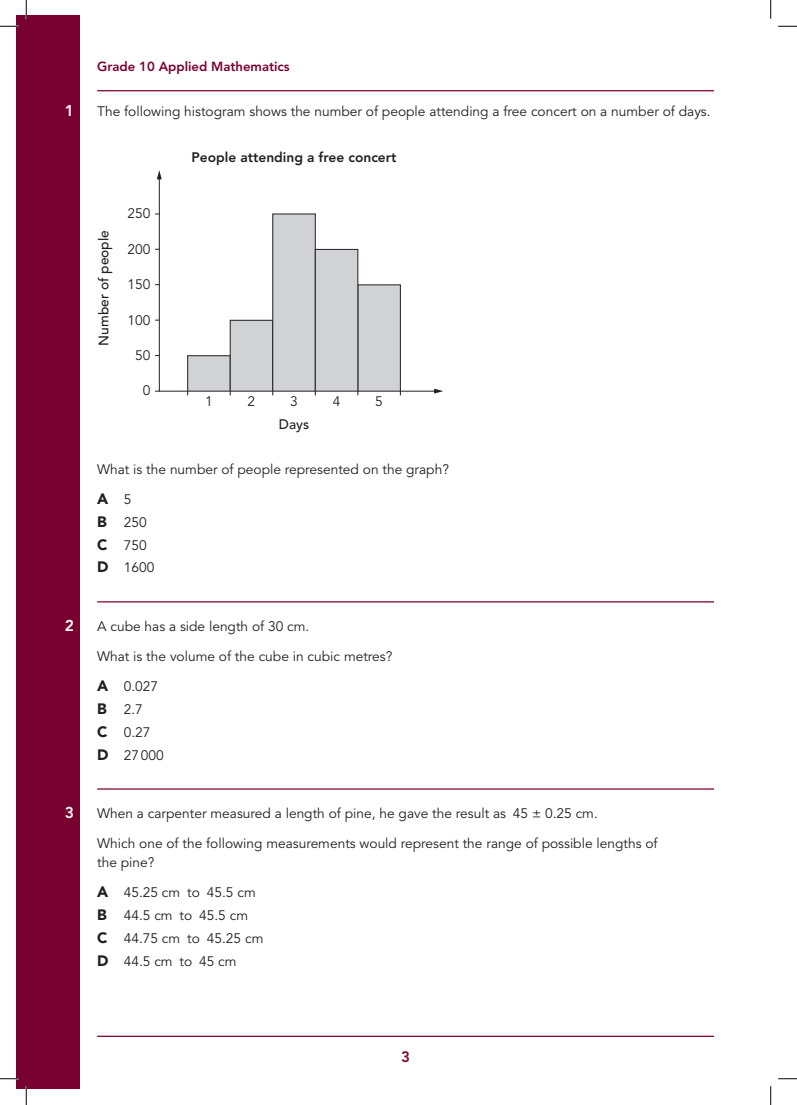
<style>
.page{position:relative;width:797px;height:1105px;background:#fff}
.page>*{position:absolute;margin:0;border:0;box-sizing:border-box;transform-origin:0 0}
.t1{font:800 15.62px "Avenir LT Std";color:#fff}
.t2{font:900 15px "Avenir LT Std";color:#231f20}
.t3{font:800 15px "Avenir LT Std";color:#780031}
.t4{font:13.75px/30px "Avenir LT Std";color:#231f20}
.t5{font:800 13.75px "Avenir LT Std";color:#231f20}
.t6{font:500 13.75px "Avenir LT Std";color:#231f20}
.t7{font:800 13.12px "Avenir LT Std";color:#780031}
</style>
<div class="page">
<div style="left:16px;top:16px;width:63px;height:1073px;background:#780031"></div>
<hr style="left:97px;top:1036px;width:617px;height:1px;background:#780031">
<hr style="left:97px;top:90px;width:617px;height:1px;background:#780031">
<hr style="left:97px;top:601px;width:617px;height:1px;background:#780031">
<hr style="left:97px;top:788px;width:617px;height:2px;background:#780031">
<svg style="left:158px;top:179px;width:277px;height:213px"></svg>
<svg style="left:157px;top:170px;width:5px;height:9px"></svg>
<svg style="left:434px;top:389px;width:9px;height:5px"></svg>
<svg style="left:0;top:25px;width:19px;height:2px"></svg>
<svg style="left:778px;top:25px;width:19px;height:2px"></svg>
<svg style="left:0;top:1078px;width:19px;height:1px"></svg>
<svg style="left:778px;top:1078px;width:19px;height:1px"></svg>
<svg style="left:25px;top:0;width:2px;height:19px"></svg>
<svg style="left:25px;top:1086px;width:2px;height:19px"></svg>
<svg style="left:770px;top:0;width:1px;height:19px"></svg>
<svg style="left:770px;top:1086px;width:1px;height:19px"></svg>
<p class="t7" style="left:97px;top:58px;width:194px">Grade 10 Applied Mathematics</p>
<p class="t1" style="left:65px;top:101px;width:11px">1</p>
<p class="t4" style="left:97px;top:97px;width:615px">The following histogram shows the number of people attending a free concert on a number of days.</p>
<p class="t5" style="left:191px;top:149px;width:206px">People attending a free concert</p>
<p class="t4" style="left:127px;top:199px;width:24px">250</p>
<p class="t6" style="left:96px;top:346px;width:117px;rotate:-90deg">Number of people</p>
<p class="t4" style="left:127px;top:234px;width:24px">200</p>
<p class="t4" style="left:127px;top:270px;width:24px">150</p>
<p class="t4" style="left:127px;top:305px;width:24px">100</p>
<p class="t4" style="left:135px;top:341px;width:17px">50</p>
<p class="t4" style="left:143px;top:375px;width:9px">0</p>
<p class="t4" style="left:205px;top:387px;width:9px">1</p>
<p class="t4" style="left:248px;top:387px;width:9px">2</p>
<p class="t4" style="left:290px;top:387px;width:9px">3</p>
<p class="t4" style="left:333px;top:387px;width:9px">4</p>
<p class="t4" style="left:375px;top:387px;width:9px">5</p>
<p class="t6" style="left:279px;top:416px;width:32px">Days</p>
<p class="t4" style="left:124px;top:454px;width:327px;text-indent:-27px">What is the number of people represented on the graph?<br>5</p>
<p class="t2" style="left:97px;top:489px;width:13px">A</p>
<p class="t2" style="left:97px;top:512px;width:11px">B</p>
<p class="t4" style="left:124px;top:507px;width:24px">250</p>
<p class="t2" style="left:97px;top:535px;width:12px">C</p>
<p class="t4" style="left:124px;top:530px;width:24px">750</p>
<p class="t2" style="left:97px;top:558px;width:13px">D</p>
<p class="t4" style="left:124px;top:553px;width:32px">1600</p>
<p class="t1" style="left:65px;top:616px;width:11px">2</p>
<p class="t4" style="left:97px;top:611px;width:214px">A cube has a side length of 30 cm.</p>
<p class="t4" style="left:124px;top:641px;width:270px;text-indent:-27px">What is the volume of the cube in cubic metres?<br>0.027</p>
<p class="t2" style="left:97px;top:676px;width:13px">A</p>
<p class="t2" style="left:97px;top:699px;width:11px">B</p>
<p class="t4" style="left:124px;top:694px;width:21px">2.7</p>
<p class="t2" style="left:97px;top:722px;width:12px">C</p>
<p class="t4" style="left:124px;top:717px;width:28px">0.27</p>
<p class="t2" style="left:97px;top:745px;width:13px">D</p>
<p class="t4" style="left:124px;top:740px;width:41px">27000</p>
<p class="t1" style="left:65px;top:803px;width:11px">3</p>
<p class="t4" style="left:97px;top:799px;width:410px">When a carpenter measured a length of pine, he gave the result as</p>
<p class="t4" style="left:513px;top:799px;width:86px">45 ± 0.25 cm.</p>
<p class="t4" style="left:97px;top:834px;width:562px;line-height:19.4px">Which one of the following measurements would represent the range of possible lengths of the pine?</p>
<p class="t4" style="left:207px;top:878px;width:50px">45.5 cm</p>
<p class="t2" style="left:97px;top:883px;width:13px">A</p>
<p class="t4" style="left:124px;top:878px;width:58px">45.25 cm</p>
<p class="t4" style="left:187px;top:878px;width:14px">to</p>
<p class="t2" style="left:97px;top:906px;width:11px">B</p>
<p class="t4" style="left:124px;top:901px;width:50px">44.5 cm</p>
<p class="t4" style="left:179px;top:901px;width:14px">to</p>
<p class="t4" style="left:199px;top:901px;width:50px">45.5 cm</p>
<p class="t2" style="left:97px;top:929px;width:12px">C</p>
<p class="t4" style="left:124px;top:924px;width:58px">44.75 cm</p>
<p class="t4" style="left:187px;top:924px;width:14px">to</p>
<p class="t4" style="left:207px;top:924px;width:58px">45.25 cm</p>
<p class="t2" style="left:97px;top:952px;width:13px">D</p>
<p class="t4" style="left:124px;top:947px;width:50px">44.5 cm</p>
<p class="t4" style="left:179px;top:947px;width:14px">to</p>
<p class="t4" style="left:199px;top:947px;width:39px">45 cm</p>
<p class="t3" style="left:401px;top:1048px;width:10px">3</p>
</div>
